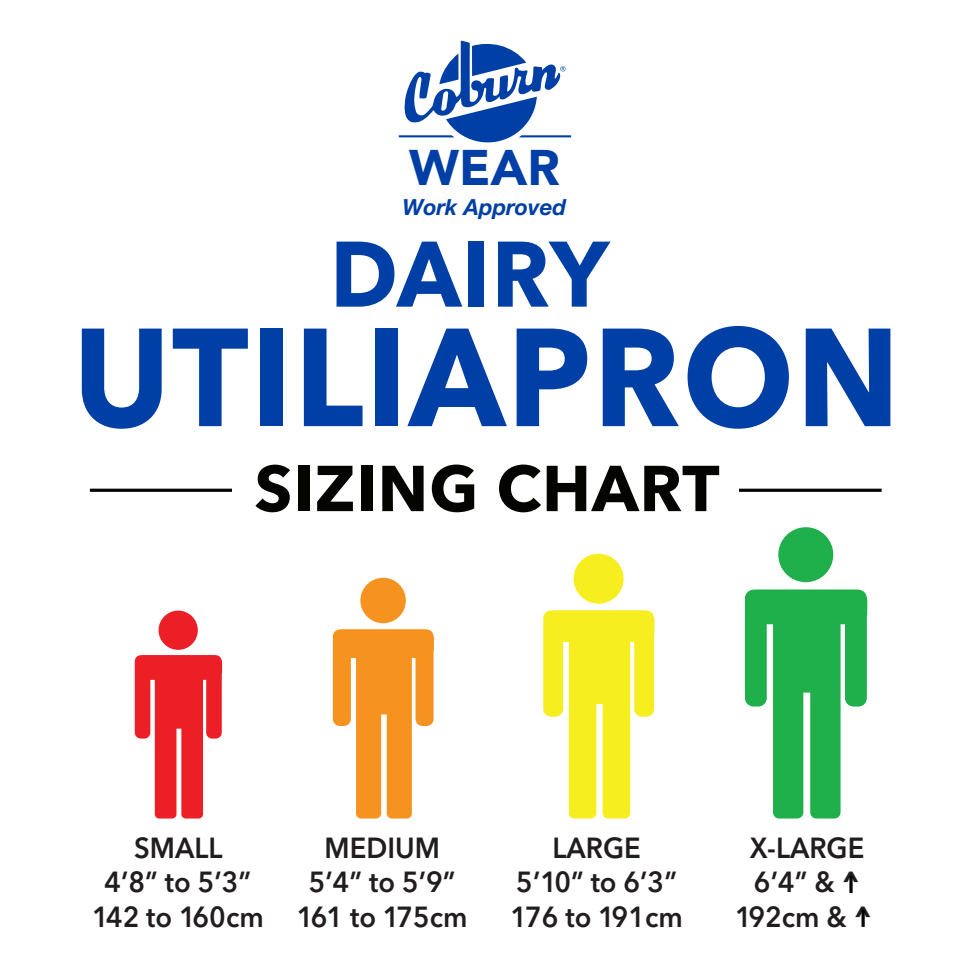
<style>
.page{position:relative;width:974px;height:974px;background:#fff}
.page>*{position:absolute;margin:0;border:0;box-sizing:border-box;transform-origin:0 0}
.t1{font:700 137.77px "Avenir Next LT Pro";letter-spacing:.015em;color:#003fa5;scale:.95 1}
.t2{font:700 91.8px "Avenir Next LT Pro";letter-spacing:.01em;color:#003fa5;scale:.95 1}
.t3{font:700 64.05px "Avenir Next LT Pro";letter-spacing:.015em;color:#040503}
.t4{font:900 49.95px "Avenir LT";color:#003fa5}
.t5{font:600 28.8px/34.6px "Avenir Next LT Pro";color:#211d1e;text-align:center;scale:.95 1}
.t6{font:italic 700 22.2px "Helvetica Neue";color:#003fa5}
.s1{font-weight:700}
</style>
<div class="page">
<svg style="left:135px;top:655px;width:87px;height:163px"></svg>
<div style="left:158px;top:610px;width:40px;height:40px;background:#ec1f26;border-radius:50%"></div>
<svg style="left:333px;top:629px;width:101px;height:189px"></svg>
<div style="left:360px;top:577px;width:46px;height:46px;background:#f6921f;border-radius:50%"></div>
<svg style="left:543px;top:610px;width:111px;height:208px"></svg>
<div style="left:573px;top:553px;width:50px;height:50px;background:#f7ee1f;border-radius:50%"></div>
<svg style="left:745px;top:589px;width:122px;height:229px"></svg>
<div style="left:778px;top:527px;width:55px;height:55px;background:#1faf4b;border-radius:50%"></div>
<svg style="left:90px;top:488px;width:791px;height:4px"></svg>
<div style="left:232px;top:434px;width:507px;height:92px;background:#fff"></div>
<hr style="left:849px;top:876px;width:3px;height:17px;background:#040503">
<hr style="left:861px;top:909px;width:3px;height:17px;background:#040503">
<svg style="left:399px;top:40px;width:172px;height:103px"></svg>
<h3 class="t4" style="left:409px;top:138px;width:152px">WEAR</h3>
<p class="t6" style="left:402px;top:193px;width:165px">Work Approved</p>
<h2 class="t2" style="left:330px;top:218px;width:295px">DAIRY</h2>
<h1 class="t1" style="left:73px;top:293px;width:871px">UTILIAPRON</h1>
<h3 class="t3" style="left:254px;top:449px;width:466px">SIZING CHART</h3>
<p class="t5" style="left:92px;top:830px;width:182px">SMALL<br>4’8” to 5’3”<br>142 to 160cm</p>
<p class="t5" style="left:297px;top:830px;width:181px">MEDIUM<br>5’4” to 5’9”<br>161 to 175cm</p>
<p class="t5" style="left:510px;top:830px;width:183px">LARGE<br>5’10” to 6’3”<br>176 to 191cm</p>
<p class="t5" style="left:735px;top:830px;width:146px">X-LARGE<br>6’4” &amp; <span class="s1">^<br></span>192cm &amp; <span class="s1">^</span></p>
</div>
